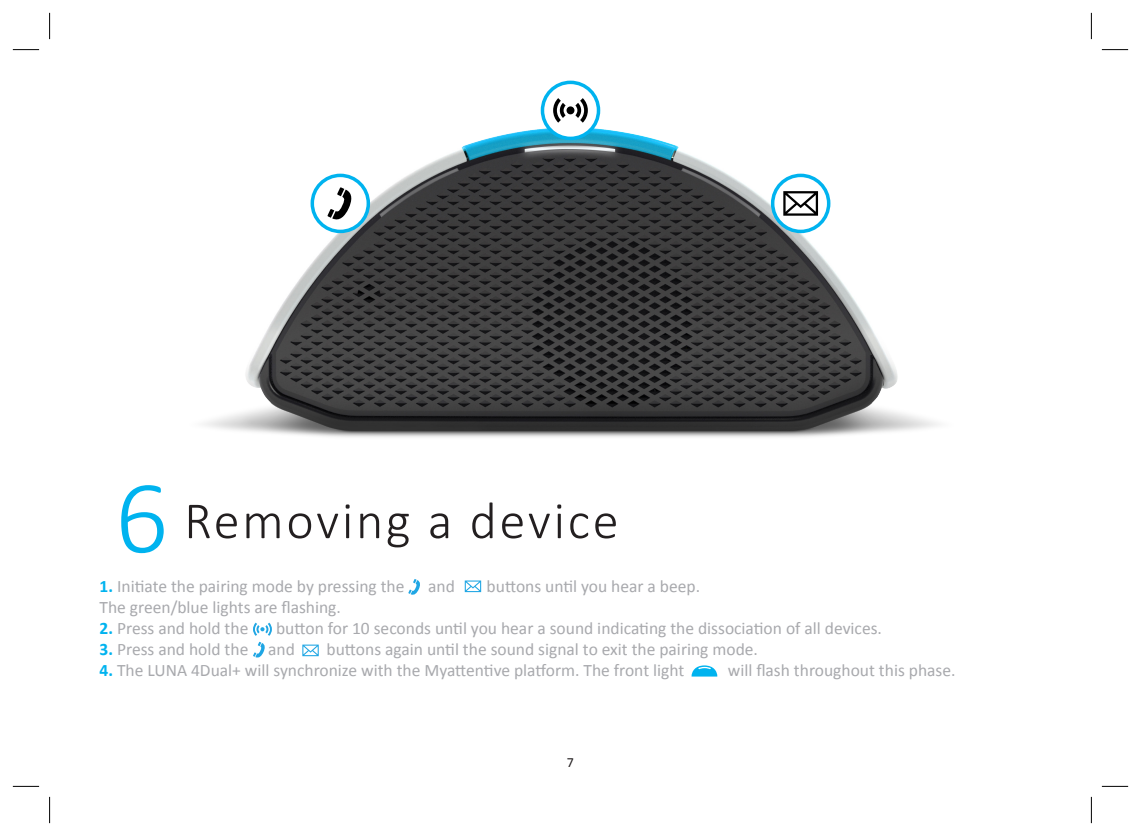
<style>
.page{position:relative;width:1141px;height:836px;background:#fff}
.page>*{position:absolute;margin:0;border:0;box-sizing:border-box;transform-origin:0 0}
.t1{font:300 105px "Calibri";color:#00b3ef}
.t2{font:300 52.5px "Calibri";letter-spacing:.05em;color:#231f20}
.t3{font:17.5px "Calibri";color:#a8a9ad}
.t4{font:14px "Calibri";color:#231f20}
.s1{font-weight:700;color:#00b3ef}
</style>
<div class="page">
<img style="left:204px;top:125px;width:734px;height:312px">
<div style="left:312px;top:175px;width:56px;height:56px;background:#fff;border-radius:50%"></div>
<div style="left:311px;top:174px;width:59px;height:59px;border:4px solid #00b3ef;border-radius:50%"></div>
<svg style="left:327px;top:187px;width:25px;height:32px"></svg>
<div style="left:542px;top:82px;width:56px;height:56px;background:#fff;border-radius:50%"></div>
<div style="left:541px;top:81px;width:59px;height:59px;border:4px solid #00b3ef;border-radius:50%"></div>
<svg style="left:575px;top:98px;width:13px;height:25px"></svg>
<svg style="left:553px;top:98px;width:13px;height:25px"></svg>
<div style="left:566px;top:106px;width:8px;height:8px;background:#000;border-radius:50%"></div>
<div style="left:773px;top:175px;width:56px;height:56px;background:#fff;border-radius:50%"></div>
<div style="left:771px;top:174px;width:59px;height:59px;border:4px solid #00b3ef;border-radius:50%"></div>
<svg style="left:783px;top:191px;width:35px;height:25px"></svg>
<svg style="left:465px;top:580px;width:16px;height:12px"></svg>
<svg style="left:302px;top:645px;width:17px;height:11px"></svg>
<svg style="left:408px;top:579px;width:12px;height:16px"></svg>
<svg style="left:253px;top:642px;width:12px;height:15px"></svg>
<svg style="left:253px;top:623px;width:19px;height:12px"></svg>
<svg style="left:692px;top:665px;width:25px;height:11px"></svg>
<svg style="left:13px;top:49px;width:26px;height:1px"></svg>
<svg style="left:1102px;top:49px;width:26px;height:1px"></svg>
<svg style="left:13px;top:786px;width:26px;height:1px"></svg>
<svg style="left:1102px;top:786px;width:26px;height:1px"></svg>
<svg style="left:49px;top:13px;width:1px;height:26px"></svg>
<svg style="left:49px;top:797px;width:1px;height:26px"></svg>
<svg style="left:1091px;top:13px;width:1px;height:26px"></svg>
<svg style="left:1091px;top:797px;width:1px;height:26px"></svg>
<p class="t1" style="left:115px;top:452px;width:55px">6</p>
<p class="t2" style="left:184px;top:488px;width:436px">Removing a device</p>
<p class="t3" style="left:100px;top:575px;width:306px"><span class="s1">1.</span> Initiate the pairing mode by pressing the</p>
<p class="t3" style="left:428px;top:575px;width:28px">and</p>
<p class="t3" style="left:487px;top:575px;width:215px">buttons until you hear a beep.</p>
<p class="t3" style="left:100px;top:596px;width:243px">The green/blue lights are flashing.</p>
<p class="t3" style="left:100px;top:617px;width:150px"><span class="s1">2.</span> Press and hold the</p>
<p class="t3" style="left:276px;top:617px;width:607px">button for 10 seconds until you hear a sound indicating the dissociation of all devices.</p>
<p class="t3" style="left:100px;top:638px;width:197px"><span class="s1">3.</span> Press and hold the and</p>
<p class="t3" style="left:327px;top:638px;width:433px">buttons again until the sound signal to exit the pairing mode.</p>
<p class="t3" style="left:100px;top:659px;width:586px"><span class="s1">4.</span> The LUNA 4Dual+ will synchronize with the Myattentive platform. The front light</p>
<p class="t3" style="left:728px;top:659px;width:229px">will flash throughout this phase.</p>
<p class="t4" style="left:567px;top:753px;width:9px">7</p>
</div>
